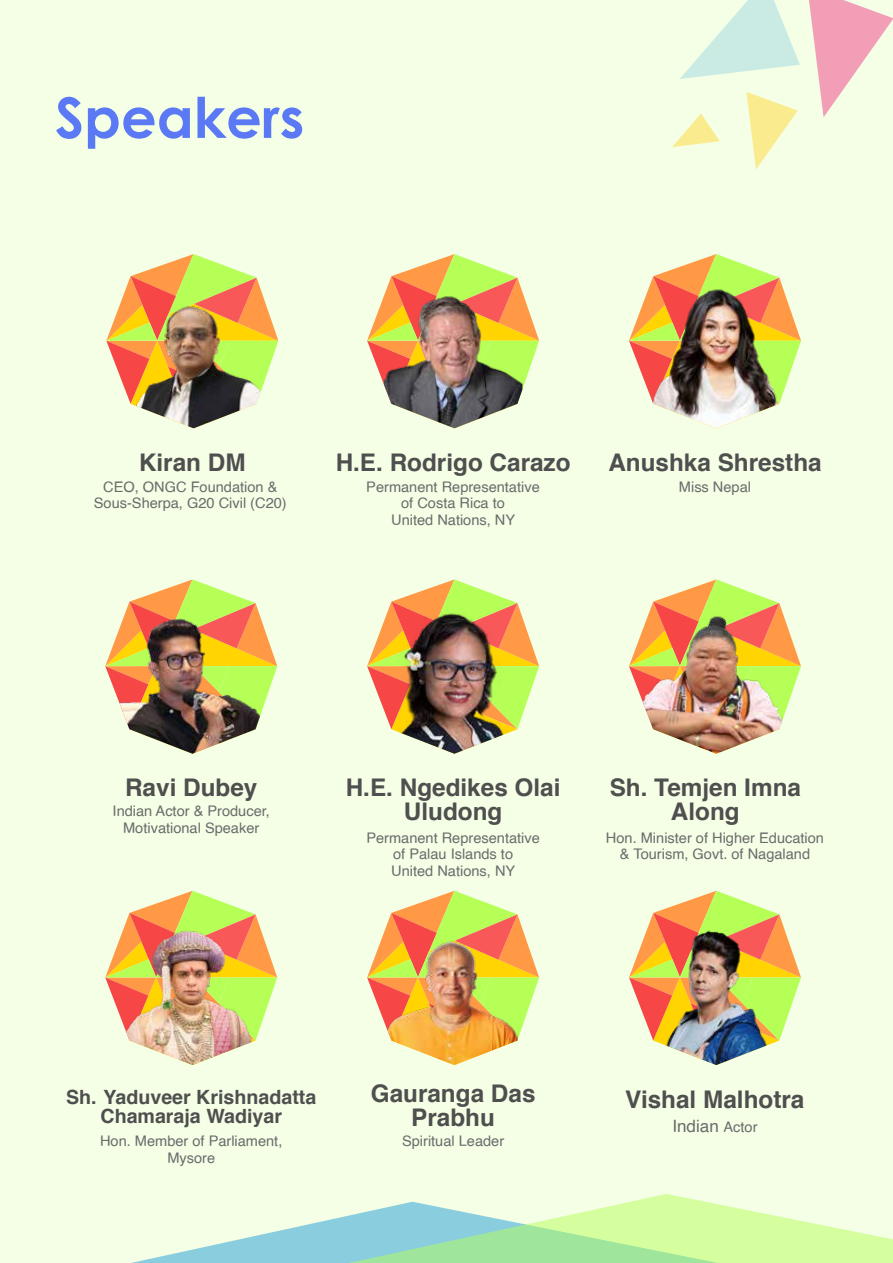
<style>
.page{position:relative;width:893px;height:1263px;background:#f4ffe6}
.page>*{position:absolute;margin:0;border:0;box-sizing:border-box;transform-origin:0 0}
.t1{font:700 55.95px "Century Gothic";color:#5b79f4}
.t2{font:700 24.3px/24px "Helvetica";color:#4f4f4f;text-align:center}
.t3{font:700 19.65px/19.4px "Helvetica";color:#4f4f4f;text-align:center}
.t4{font:16.95px "Helvetica";color:#6b6b6b}
.t5{font:14.55px/16.5px "Helvetica";color:#6b6b6b;text-align:center}
.s1{font-size:14.55px}
</style>
<div class="page">
<svg style="left:809px;top:0;width:84px;height:117px"></svg>
<svg style="left:746px;top:92px;width:52px;height:77px"></svg>
<svg style="left:672px;top:113px;width:48px;height:34px"></svg>
<svg style="left:680px;top:0;width:120px;height:79px"></svg>
<svg style="left:131px;top:1194px;width:762px;height:69px"></svg>
<svg style="left:106px;top:254px;width:172px;height:134px"></svg>
<img style="left:117px;top:300px;width:145px;height:128px">
<svg style="left:629px;top:254px;width:172px;height:123px"></svg>
<img style="left:643px;top:282px;width:154px;height:146px">
<svg style="left:367px;top:254px;width:172px;height:137px"></svg>
<img style="left:384px;top:292px;width:138px;height:136px">
<img style="left:105px;top:579px;width:172px;height:175px">
<svg style="left:651px;top:579px;width:130px;height:29px"></svg>
<img style="left:629px;top:608px;width:172px;height:146px">
<svg style="left:367px;top:579px;width:172px;height:153px"></svg>
<img style="left:389px;top:607px;width:123px;height:147px">
<svg style="left:105px;top:891px;width:172px;height:152px"></svg>
<img style="left:112px;top:923px;width:139px;height:142px">
<svg style="left:629px;top:891px;width:172px;height:127px"></svg>
<img style="left:643px;top:920px;width:144px;height:145px">
<svg style="left:367px;top:891px;width:172px;height:148px"></svg>
<img style="left:384px;top:936px;width:134px;height:129px">
<h1 class="t1" style="left:55px;top:75px;width:251px">Speakers</h1>
<h2 class="t2" style="left:139px;top:451px;width:108px">Kiran DM</h2>
<p class="t5" style="left:94px;top:479px;width:194px">CEO, ONGC Foundation &amp;<br>Sous-Sherpa, G20 Civil (C20)</p>
<h2 class="t2" style="left:336px;top:451px;width:236px">H.E. Rodrigo Carazo</h2>
<h2 class="t2" style="left:608px;top:451px;width:215px">Anushka Shrestha</h2>
<p class="t5" style="left:366px;top:479px;width:175px">Permanent Representative of Costa Rica to<br>United Nations, NY</p>
<p class="t5" style="left:679px;top:479px;width:74px">Miss Nepal</p>
<h2 class="t2" style="left:125px;top:776px;width:134px">Ravi Dubey</h2>
<h2 class="t2" style="left:610px;top:776px;width:193px">Sh. Temjen Imna<br>Along</h2>
<h2 class="t2" style="left:346px;top:776px;width:216px">H.E. Ngedikes Olai<br>Uludong</h2>
<p class="t5" style="left:113px;top:803px;width:159px">Indian Actor &amp; Producer,<br>Motivational Speaker</p>
<p class="t5" style="left:366px;top:830px;width:175px">Permanent Representative of Palau Islands to<br>United Nations, NY</p>
<p class="t5" style="left:606px;top:830px;width:220px">Hon. Minister of Higher Education &amp; Tourism, Govt. of Nagaland</p>
<h2 class="t2" style="left:371px;top:1081px;width:166px">Gauranga Das<br>Prabhu</h2>
<p class="t5" style="left:402px;top:1133px;width:104px">Spiritual Leader</p>
<h3 class="t3" style="left:66px;top:1087px;width:252px">Sh. Yaduveer Krishnadatta<br>Chamaraja Wadiyar</h3>
<h2 class="t2" style="left:625px;top:1087px;width:181px">Vishal Malhotra</h2>
<p class="t4" style="left:672px;top:1113px;width:87px">Indian <span class="s1">Actor</span></p>
<p class="t5" style="left:100px;top:1133px;width:184px">Hon. Member of Parliament,<br>Mysore</p>
</div>
